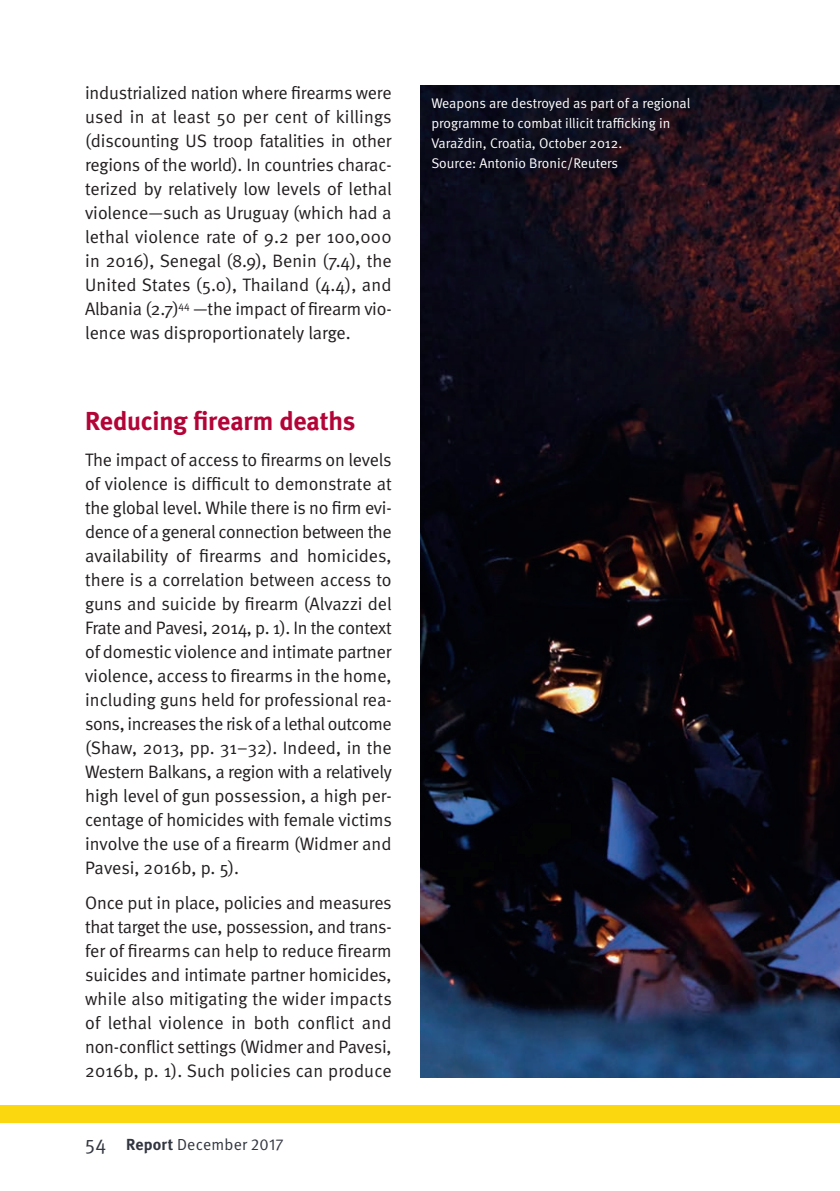
<style>
.page{position:relative;width:840px;height:1191px;background:#fff}
.page>*{position:absolute;margin:0;border:0;box-sizing:border-box;transform-origin:0 0}
.t1{font:700 26px "Meta";letter-spacing:-.01em;color:#b30437}
.t2{font:18px/24px "Meta Normal";letter-spacing:-.005em;color:#231f20;text-align:justify}
.t3{font:16px "Meta Normal";letter-spacing:.015em;color:#323640}
.t4{font:14px/20px "Meta Normal";color:#fff}
.s1{font-size:20px}
.s2{font-family:"Meta";font-weight:700}
.s3{font-family:"Meta Normal Expert"}
</style>
<div class="page">
<div style="left:0;top:1106px;width:839px;height:17px;background:#fad70f"></div>
<img style="left:420px;top:85px;width:419px;height:992px">
<p class="t2" style="left:85px;top:81px;width:308px">industrialized nation where firearms were used in at least 50 per cent of killings (discounting US troop fatalities in other regions of the world). In countries charac&shy;terized by relatively low levels of lethal violence—such as Uruguay (which had a lethal violence rate of 9.2 per 100,000 in 2016), Senegal (8.9), Benin (7.4), the United States (5.0), Thailand (4.4), and Albania (2.7)<sup>44</sup> —the impact of firearm vio&shy;lence was disproportionately large.</p>
<h1 class="t1" style="left:85px;top:405px;width:271px">Reducing firearm deaths</h1>
<p class="t2" style="left:85px;top:447px;width:308px">The impact of access to firearms on levels of violence is difficult to demonstrate at the global level. While there is no firm evi&shy;dence of a general connection between the availability of firearms and homicides, there is a correlation between access to guns and suicide by firearm (Alvazzi del Frate and Pavesi, 2014, p. 1). In the context of domestic violence and intimate partner violence, access to firearms in the home, including guns held for professional rea&shy;sons, increases the risk of a lethal outcome (Shaw, 2013, pp. 31–32). Indeed, in the Western Balkans, a region with a relatively high level of gun possession, a high per&shy;centage of homicides with female victims involve the use of a firearm (Widmer and Pavesi, 2016b, p. 5).</p>
<p class="t2" style="left:85px;top:890px;width:308px">Once put in place, policies and measures that target the use, possession, and trans&shy;fer of firearms can help to reduce firearm suicides and intimate partner homicides, while also mitigating the wider impacts of lethal violence in both conflict and non-conflict settings (Widmer and Pavesi, 2016b, p. 1). Such policies can produce</p>
<p class="t3" style="left:85px;top:1135px;width:200px"><span class="s1">54</span> <span class="s2">Report</span> December <span class="s3">2017</span></p>
<p class="t4" style="left:431px;top:92px;width:260px">Weapons are destroyed as part of a regional programme to combat illicit trafficking in Varaždin, Croatia, October 2012.<br>Source: Antonio Bronic/Reuters</p>
</div>
